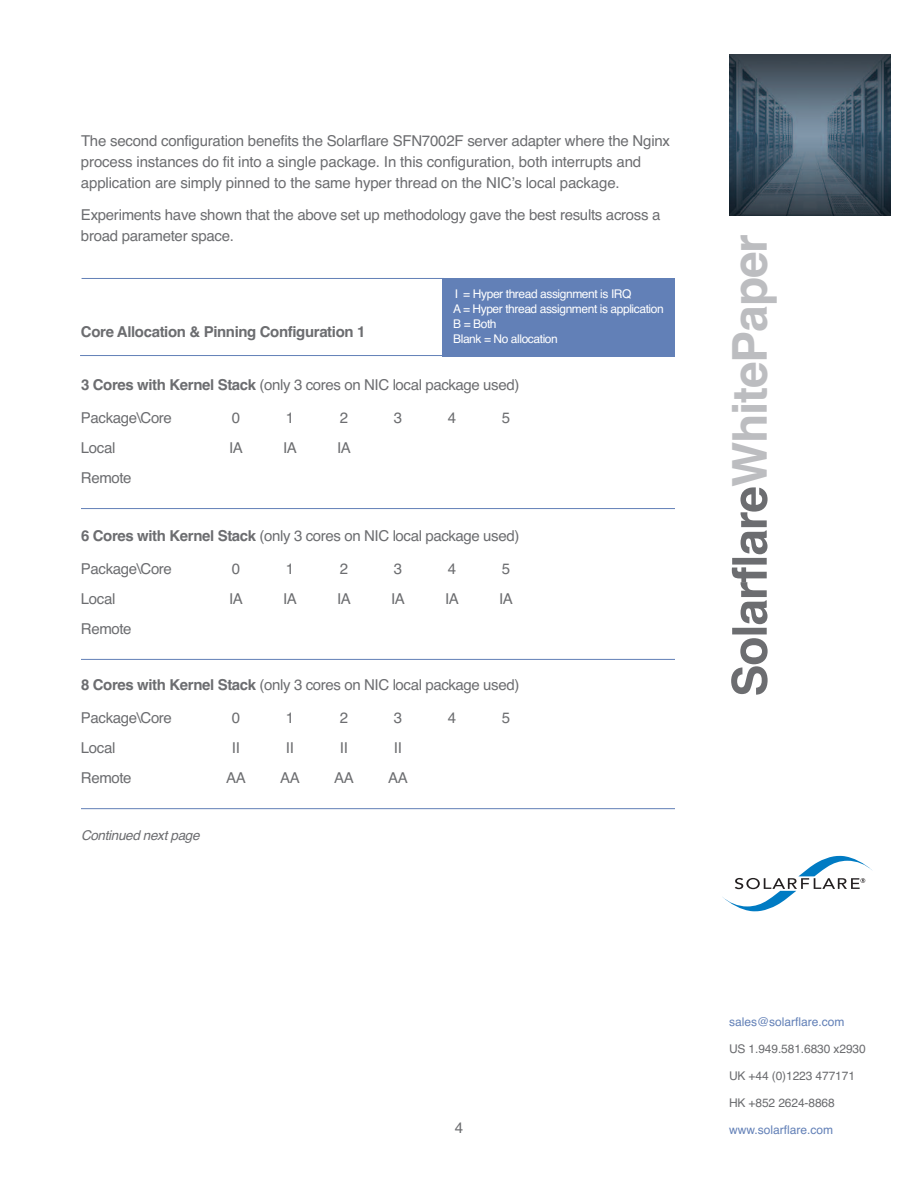
<style>
.page{position:relative;width:918px;height:1188px;background:#fff}
.page>*{position:absolute;margin:0;border:0;box-sizing:border-box;transform-origin:0 0}
.t1{font:700 48px "Helvetica";letter-spacing:-.025em;color:#bcbdc0}
.t2{font:15px/30px "Helvetica";letter-spacing:-.02em;color:#6c6d70}
.t3{font:700 15px "Helvetica";letter-spacing:-.025em;color:#6c6d70}
.t4{font:italic 13.5px "Helvetica";letter-spacing:-.025em;color:#6c6d70}
.t5{font:12px/15px "Helvetica";letter-spacing:-.035em;color:#fff}
.t6{font:12px "Helvetica";letter-spacing:-.01em;color:#6c6d70}
.t7{font:12px "Helvetica";color:#6280b7}
.s1{font-weight:700}
</style>
<div class="page">
<svg style="left:731px;top:487px;width:37px;height:208px"></svg>
<img style="left:729px;top:54px;width:162px;height:162px">
<svg style="left:722px;top:856px;width:151px;height:55px"></svg>
<div style="left:442px;top:278px;width:232px;height:78px;background:#6280b7"></div>
<hr style="left:82px;top:278px;width:362px;height:1px;background:#6280b7">
<hr style="left:80px;top:355px;width:365px;height:1px;background:#6280b7">
<hr style="left:81px;top:508px;width:594px;height:1px;background:#6280b7">
<hr style="left:81px;top:659px;width:594px;height:1px;background:#6280b7">
<hr style="left:81px;top:808px;width:594px;height:1px;background:#6280b7">
<p class="t2" style="left:81px;top:131px;width:591px;line-height:21px">The second configuration benefits the Solarflare SFN7002F server adapter where the Nginx process instances do fit into a single package. In this configuration, both interrupts and application are simply pinned to the same hyper thread on the NIC’s local package.</p>
<p class="t2" style="left:81px;top:204px;width:581px;line-height:21px">Experiments have shown that the above set up methodology gave the best results across a broad parameter space.</p>
<p class="t5" style="left:453px;top:286px;width:212px">I = Hyper thread assignment is IRQ<br>A = Hyper thread assignment is application<br>B = Both<br>Blank = No allocation</p>
<p class="t2" style="left:81px;top:370px;width:440px"><span class="s1">3 Cores with Kernel Stack</span> (only 3 cores on NIC local package used)</p>
<p class="t2" style="left:81px;top:403px;width:92px">Package\Core<br>Local<br>Remote</p>
<p class="t2" style="left:229px;top:403px;width:15px">0<br>IA</p>
<p class="t2" style="left:283px;top:403px;width:15px">1<br>IA</p>
<p class="t2" style="left:337px;top:403px;width:15px">2<br>IA</p>
<p class="t2" style="left:394px;top:403px;width:10px">3</p>
<p class="t2" style="left:448px;top:403px;width:10px">4</p>
<p class="t2" style="left:502px;top:403px;width:10px">5</p>
<p class="t3" style="left:81px;top:323px;width:286px">Core Allocation &amp; Pinning Configuration 1</p>
<p class="t2" style="left:81px;top:521px;width:440px"><span class="s1">6 Cores with Kernel Stack</span> (only 3 cores on NIC local package used)</p>
<p class="t2" style="left:81px;top:554px;width:92px">Package\Core<br>Local<br>Remote</p>
<p class="t2" style="left:229px;top:553px;width:15px">0<br>IA</p>
<p class="t2" style="left:283px;top:553px;width:15px">1<br>IA</p>
<p class="t2" style="left:337px;top:553px;width:15px">2<br>IA</p>
<p class="t2" style="left:391px;top:553px;width:15px">3<br>IA</p>
<p class="t2" style="left:445px;top:553px;width:15px">4<br>IA</p>
<p class="t2" style="left:499px;top:553px;width:15px">5<br>IA</p>
<p class="t2" style="left:81px;top:668px;width:440px;line-height:33px"><span class="s1">8 Cores with Kernel Stack</span> (only 3 cores on NIC local package used)<br>Package\Core</p>
<p class="t2" style="left:81px;top:733px;width:52px">Local<br>Remote</p>
<p class="t2" style="left:226px;top:703px;width:21px;text-align:center">0<br>II<br>AA</p>
<p class="t2" style="left:280px;top:703px;width:21px;text-align:center">1<br>II<br>AA</p>
<p class="t2" style="left:334px;top:703px;width:21px;text-align:center">2<br>II<br>AA</p>
<p class="t2" style="left:388px;top:703px;width:21px;text-align:center">3<br>II<br>AA</p>
<p class="t2" style="left:448px;top:703px;width:10px">4</p>
<p class="t2" style="left:502px;top:703px;width:10px">5</p>
<p class="t4" style="left:81px;top:827px;width:120px">Continued next page</p>
<h1 class="t1" style="left:722px;top:487px;width:255px;rotate:-90deg">WhitePaper</h1>
<p class="t7" style="left:729px;top:1015px;width:117px">sales@solarflare.com</p>
<p class="t6" style="left:729px;top:1042px;width:138px">US 1.949.581.6830 x2930</p>
<p class="t6" style="left:729px;top:1069px;width:128px">UK +44 (0)1223 477171</p>
<p class="t6" style="left:729px;top:1096px;width:107px">HK +852 2624-8868</p>
<p class="t2" style="left:455px;top:1113px;width:10px">4</p>
<p class="t7" style="left:729px;top:1123px;width:106px">www.solarflare.com</p>
</div>
